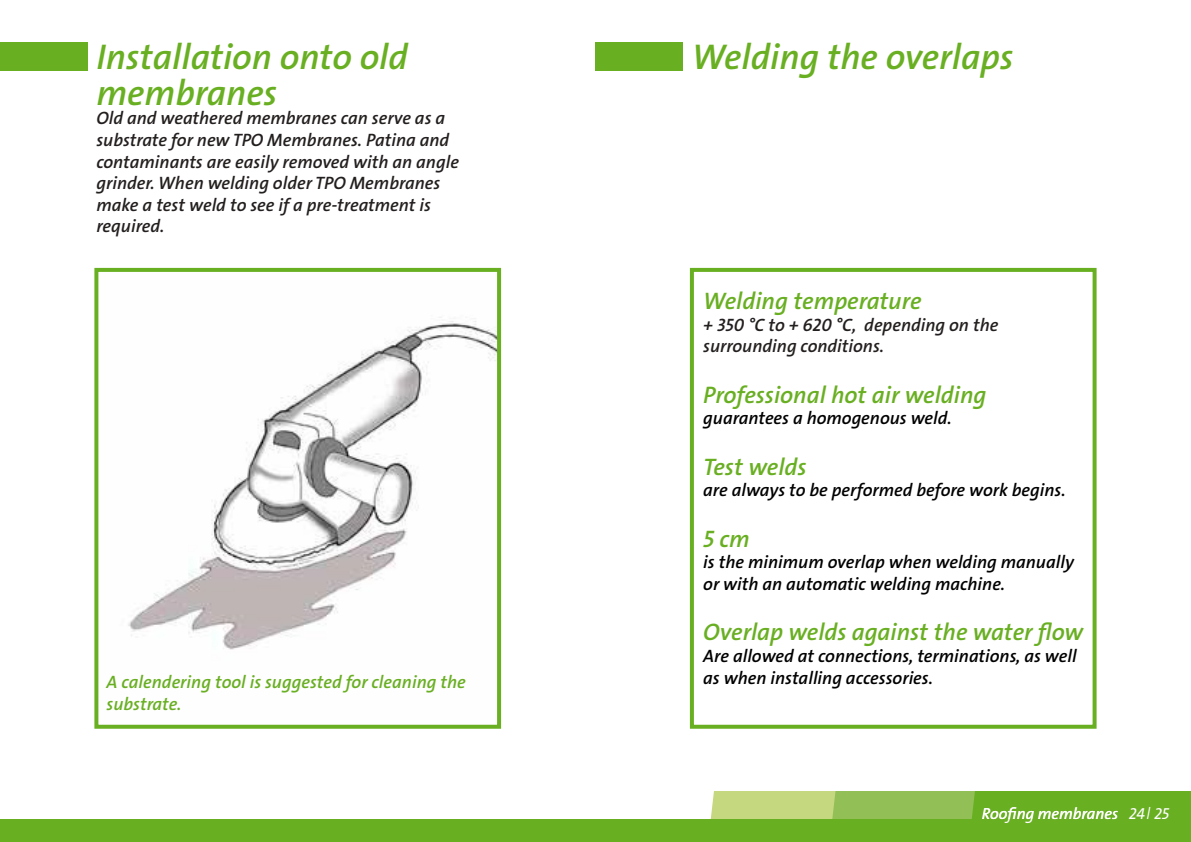
<style>
.page{position:relative;width:1191px;height:842px;background:#fff}
.page>*{position:absolute;margin:0;border:0;box-sizing:border-box;transform-origin:0 0}
.t1{font:36px/36px "The Sans LP6 Se Bld IT";color:#69af22}
.t2{font:24px "The Sans LP6 Se Bld IT";color:#69af22}
.t3{font:18px/21.6px "The Sans LP6 Se Bld IT";color:#241f1f}
.t4{font:18px/21.6px "The Sans LP6 Se Bld IT";color:#000}
.t5{font:18px "The Sans LP6 Se Bld IT";color:#69af22}
.t6{font:16px "The Sans LP5 Plain IT";color:#fff}
</style>
<div class="page">
<svg style="left:710px;top:791px;width:481px;height:28px;background:#8cbe49"></svg>
<div style="left:690px;top:268px;width:406px;height:461px;border:4px solid #69af22"></div>
<div style="left:0;top:819px;width:1191px;height:23px;background:#69af22"></div>
<div style="left:0;top:43px;width:88px;height:28px;background:#69af22"></div>
<div style="left:595px;top:43px;width:88px;height:28px;background:#69af22"></div>
<img style="left:128px;top:317px;width:368px;height:333px">
<div style="left:94px;top:268px;width:407px;height:461px;border:4px solid #69af22"></div>
<h1 class="t1" style="left:96px;top:40px;width:313px">Installation onto old membranes</h1>
<p class="t3" style="left:96px;top:108px;width:364px">Old and weathered membranes can serve as a substrate for new TPO Membranes. Patina and contaminants are easily removed with an angle grinder. When welding older TPO Membranes make a test weld to see if a pre-treatment is required.</p>
<h1 class="t1" style="left:692px;top:40px;width:323px">Welding the overlaps</h1>
<h2 class="t2" style="left:703px;top:286px;width:220px">Welding temperature</h2>
<p class="t3" style="left:703px;top:314px;width:297px">+ 350 °C to + 620 °C, depending on the surrounding conditions.</p>
<h2 class="t2" style="left:703px;top:379px;width:285px">Professional hot air welding</h2>
<p class="t4" style="left:703px;top:408px;width:250px">guarantees a homogenous weld.</p>
<h2 class="t2" style="left:703px;top:451px;width:105px">Test welds</h2>
<p class="t4" style="left:703px;top:480px;width:364px">are always to be performed before work begins.</p>
<h2 class="t2" style="left:703px;top:523px;width:48px">5 cm</h2>
<p class="t4" style="left:703px;top:552px;width:372px">is the minimum overlap when welding manually or with an automatic welding machine.</p>
<h2 class="t2" style="left:703px;top:617px;width:381px">Overlap welds against the water flow</h2>
<p class="t4" style="left:703px;top:646px;width:375px">Are allowed at connections, terminations, as well</p>
<p class="t5" style="left:107px;top:670px;width:361px">A calendering tool is suggested for cleaning the</p>
<p class="t4" style="left:703px;top:667px;width:231px">as when installing accessories.</p>
<p class="t5" style="left:107px;top:692px;width:76px">substrate.</p>
<p class="t6" style="left:982px;top:804px;width:138px">Roofing membranes</p>
<p class="t6" style="left:1128px;top:804px;width:42px">24| 25</p>
</div>
